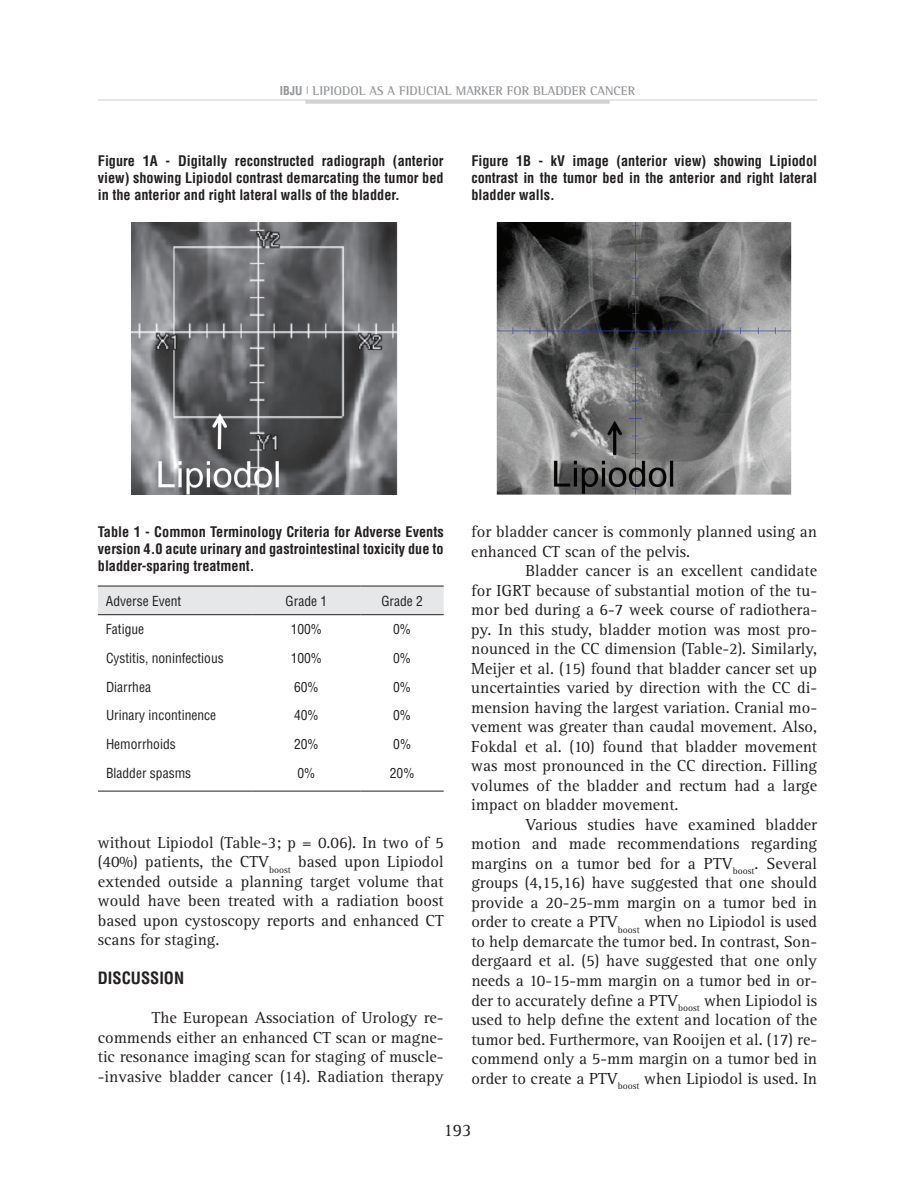
<style>
.page{position:relative;width:898px;height:1200px;background:#fff}
.page>*{position:absolute;margin:0;border:0;box-sizing:border-box;transform-origin:0 0}
.t1{font:18px "Rotis Serif";color:#231f20}
.t2{font:16.5px/19.5px "Rotis Serif";color:#231f20;text-align:justify}
.t3{font:700 condensed 16.5px "Helvetica";color:#231f20}
.t4{font:700 condensed 14.25px/17.1px "Helvetica";color:#231f20;text-align:justify}
.t5{font:condensed 13.5px "Helvetica";color:#231f20}
.t6{font:700 12.75px "Rotis Semi Serif";color:#939598}
.s1{font-family:"Helvetica";font-stretch:condensed;font-size:12px}
</style>
<div class="page">
<hr style="left:98px;top:99px;width:718px;height:2px;background:#dcdddf">
<hr style="left:305px;top:100px;width:304px;height:4px;background:#d1d2d4">
<img style="left:131px;top:222px;width:266px;height:272px">
<img style="left:496px;top:222px;width:295px;height:272px">
<div style="left:98px;top:586px;width:345px;height:28px;background:#e6e7e9"></div>
<hr style="left:98px;top:585px;width:154px;height:1px;background:#231f20">
<hr style="left:252px;top:585px;width:108px;height:1px;background:#231f20">
<hr style="left:360px;top:585px;width:83px;height:1px;background:#231f20">
<hr style="left:98px;top:614px;width:154px;height:1px;background:#231f20">
<hr style="left:252px;top:614px;width:108px;height:1px;background:#231f20">
<hr style="left:360px;top:614px;width:83px;height:1px;background:#231f20">
<hr style="left:98px;top:790px;width:154px;height:1px;background:#231f20">
<hr style="left:252px;top:790px;width:108px;height:1px;background:#231f20">
<hr style="left:360px;top:790px;width:83px;height:1px;background:#231f20">
<p class="t6" style="left:280px;top:83px;width:356px"><span class="s1">ibju</span> <sup>|</sup> LIPIODOL AS A FIDUCIAL MARKER FOR BLADDER CANCER</p>
<p class="t4" style="left:98px;top:152px;width:347px">Figure 1A - Digitally reconstructed radiograph (anterior view) showing Lipiodol contrast demarcating the tumor bed in the anterior and right lateral walls of the bladder.</p>
<p class="t4" style="left:471px;top:152px;width:347px">Figure 1B - kV image (anterior view) showing Lipiodol contrast in the tumor bed in the anterior and right lateral bladder walls.</p>
<p class="t4" style="left:98px;top:523px;width:347px">Table 1 - Common Terminology Criteria for Adverse Events version 4.0 acute urinary and gastrointestinal toxicity due to bladder-sparing treatment.</p>
<p class="t5" style="left:106px;top:592px;width:77px">Adverse Event</p>
<p class="t5" style="left:285px;top:592px;width:43px">Grade 1</p>
<p class="t5" style="left:381px;top:592px;width:43px">Grade 2</p>
<p class="t5" style="left:106px;top:621px;width:40px">Fatigue</p>
<p class="t5" style="left:290px;top:621px;width:33px">100%</p>
<p class="t5" style="left:393px;top:621px;width:19px">0%</p>
<p class="t5" style="left:106px;top:649px;width:119px">Cystitis, noninfectious</p>
<p class="t5" style="left:290px;top:649px;width:33px">100%</p>
<p class="t5" style="left:393px;top:649px;width:19px">0%</p>
<p class="t5" style="left:106px;top:678px;width:46px">Diarrhea</p>
<p class="t5" style="left:294px;top:678px;width:26px">60%</p>
<p class="t5" style="left:393px;top:678px;width:19px">0%</p>
<p class="t5" style="left:106px;top:706px;width:112px">Urinary incontinence</p>
<p class="t5" style="left:294px;top:706px;width:26px">40%</p>
<p class="t5" style="left:393px;top:706px;width:19px">0%</p>
<p class="t5" style="left:106px;top:735px;width:71px">Hemorrhoids</p>
<p class="t5" style="left:294px;top:735px;width:26px">20%</p>
<p class="t5" style="left:393px;top:735px;width:19px">0%</p>
<p class="t5" style="left:106px;top:764px;width:87px">Bladder spasms</p>
<p class="t5" style="left:297px;top:764px;width:19px">0%</p>
<p class="t5" style="left:390px;top:764px;width:26px">20%</p>
<p class="t2" style="left:98px;top:832px;width:347px">without Lipiodol (Table-3; p = 0.06). In two of 5 (40%) patients, the CTV<sub>boost</sub> based upon Lipiodol extended outside a planning target volume that would have been treated with a radiation boost based upon cystoscopy reports and enhanced CT scans for staging.</p>
<p class="t3" style="left:98px;top:967px;width:88px">DISCUSSION</p>
<p class="t2" style="left:98px;top:1008px;width:347px;text-indent:54px">The European Association of Urology re&shy;commends either an enhanced CT scan or magne&shy;tic resonance imaging scan for staging of muscle--invasive bladder cancer (14). Radiation therapy</p>
<p class="t2" style="left:471px;top:522px;width:347px">for bladder cancer is commonly planned using an enhanced CT scan of the pelvis.</p>
<p class="t2" style="left:471px;top:561px;width:347px;text-indent:54px">Bladder cancer is an excellent candidate for IGRT because of substantial motion of the tu&shy;mor bed during a 6-7 week course of radiothera&shy;py. In this study, bladder motion was most pro&shy;nounced in the CC dimension (Table-2). Similarly, Meijer et al. (15) found that bladder cancer set up uncertainties varied by direction with the CC di&shy;mension having the largest variation. Cranial mo&shy;vement was greater than caudal movement. Also, Fokdal et al. (10) found that bladder movement was most pronounced in the CC direction. Filling volumes of the bladder and rectum had a large impact on bladder movement.</p>
<p class="t2" style="left:471px;top:815px;width:347px;text-indent:54px">Various studies have examined bladder motion and made recommendations regarding margins on a tumor bed for a PTV<sub>boost</sub>. Several groups (4,15,16) have suggested that one should provide a 20-25-mm margin on a tumor bed in order to create a PTV<sub>boost</sub> when no Lipiodol is used to help demarcate the tumor bed. In contrast, Son&shy;dergaard et al. (5) have suggested that one only needs a 10-15-mm margin on a tumor bed in or&shy;der to accurately define a PTV<sub>boost</sub> when Lipiodol is used to help define the extent and location of the tumor bed. Furthermore, van Rooijen et al. (17) re&shy;commend only a 5-mm margin on a tumor bed in order to create a PTV<sub>boost</sub> when Lipiodol is used. In</p>
<p class="t1" style="left:443px;top:1119px;width:30px">193</p>
</div>
